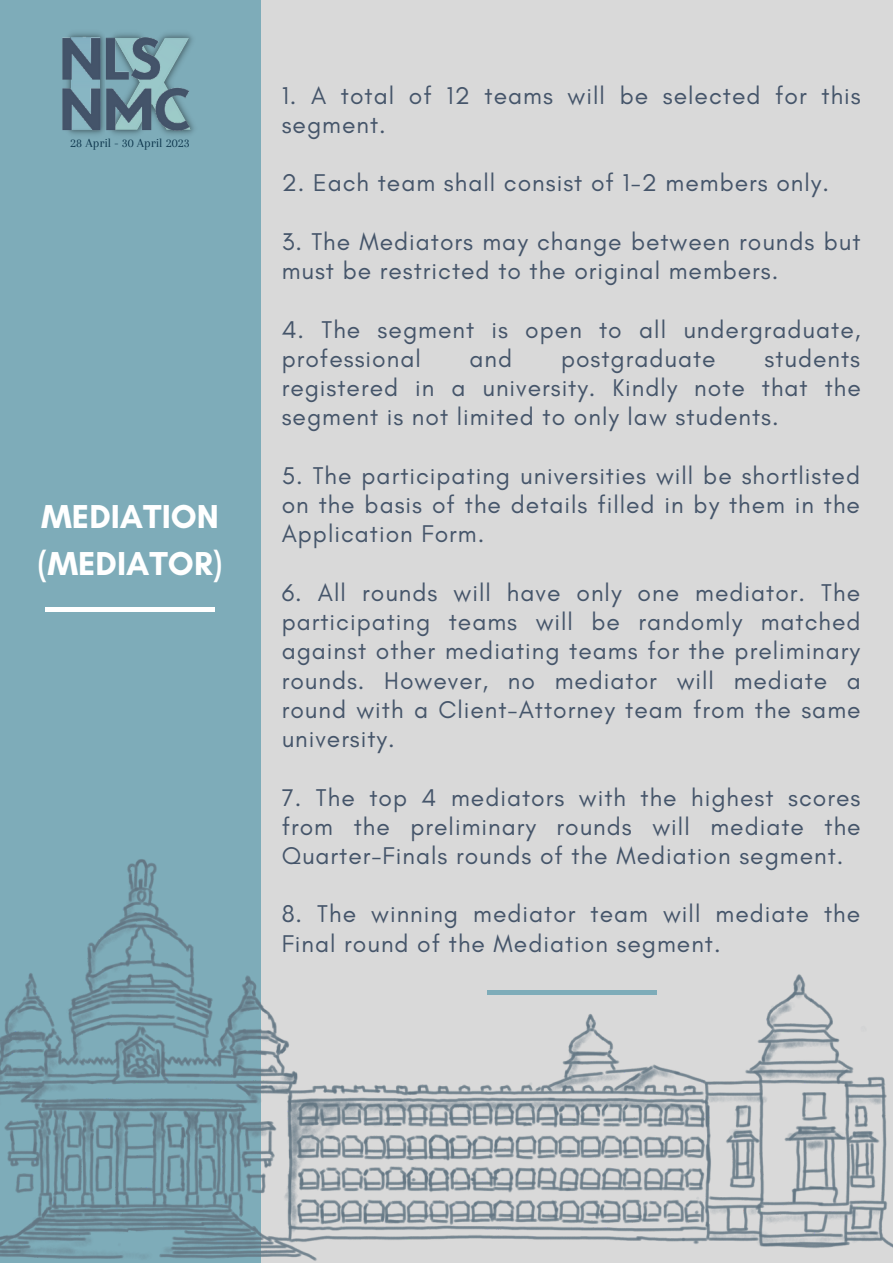
<style>
.page{position:relative;width:893px;height:1264px;background:#fff}
.page>*{position:absolute;margin:0;border:0;box-sizing:border-box;transform-origin:0 0}
.t1{font:700 33.75px/47.2px "Glacial Indifference";color:#fff}
.t2{font:24.6px/29.2px "Glacial Indifference";letter-spacing:.04em;color:#45556a}
.t3{font:12.9px "Arapey";color:#0b344b}
</style>
<div class="page">
<div style="left:0;top:0;width:892px;height:1262px;background:#d9d9d9"></div>
<div style="left:0;top:0;width:260px;height:1262px;background:#7eacb9"></div>
<img style="left:0;top:613px;width:892px;height:649px">
<hr style="left:45px;top:607px;width:170px;height:4px;background:#fff">
<hr style="left:487px;top:990px;width:169px;height:4px;background:#7eacb9">
<img style="left:114px;top:33px;width:80px;height:102px">
<img style="left:104px;top:36px;width:88px;height:47px">
<img style="left:62px;top:85px;width:130px;height:49px">
<img style="left:62px;top:36px;width:41px;height:49px">
<p class="t3" style="left:70px;top:136px;width:121px">28 April - 30 April 2023</p>
<h1 class="t1" style="left:38px;top:492px;width:186px">MEDIATION (MEDIATOR)</h1>
<p class="t2" style="left:282px;top:80px;width:580px">1. A total of 12 teams will be selected for this segment.</p>
<p class="t2" style="left:282px;top:168px;width:548px">2. Each team shall consist of 1-2 members only.</p>
<p class="t2" style="left:282px;top:227px;width:580px">3. The Mediators may change between rounds but must be restricted to the original members.</p>
<p class="t2" style="left:282px;top:314px;width:580px">4. The segment is open to all undergraduate, professional</p>
<p class="t2" style="left:282px;top:344px;width:580px;text-align:justify;text-indent:483px">students registered in a university. Kindly note that the segment is not limited to only law students.</p>
<p class="t2" style="left:282px;top:460px;width:580px;text-align:justify">5. The participating universities will be shortlisted on the basis of the details filled in by them in the Application Form.</p>
<p class="t2" style="left:282px;top:577px;width:580px;text-align:justify">6. All rounds will have only one mediator. The participating teams will be randomly matched against other mediating teams for the preliminary rounds. However, no mediator will mediate a round with a Client-Attorney team from the same university.</p>
<p class="t2" style="left:282px;top:782px;width:580px;text-align:justify">7. The top 4 mediators with the highest scores from the preliminary rounds will mediate the Quarter-Finals rounds of the Mediation segment.</p>
<p class="t2" style="left:282px;top:899px;width:580px">8. The winning mediator team will mediate the<br>Final round of the Mediation segment.</p>
<p class="t2" style="left:469px;top:344px;width:44px">and</p>
<p class="t2" style="left:561px;top:344px;width:156px">postgraduate</p>
</div>
